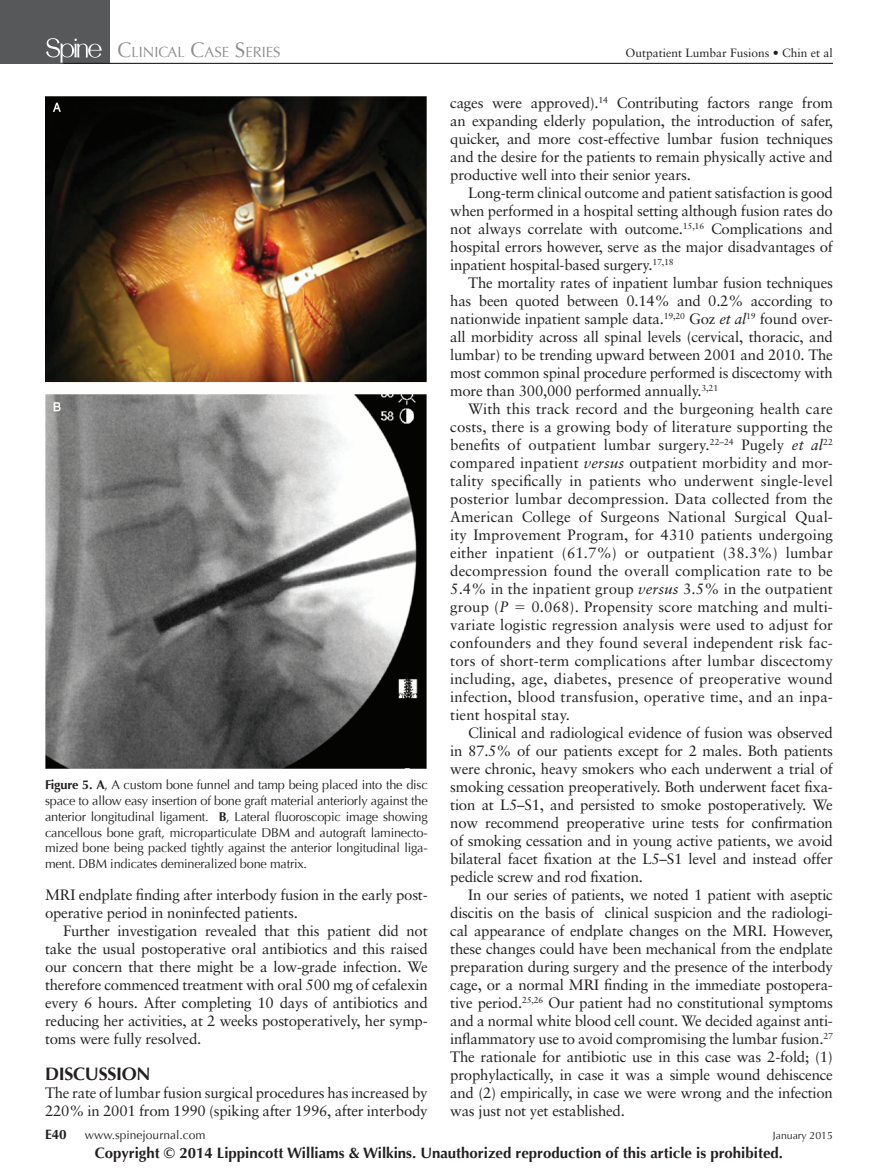
<style>
.page{position:relative;width:878px;height:1175px;background:#fff}
.page>*{position:absolute;margin:0;border:0;box-sizing:border-box;transform-origin:0 0}
.t1{font:700 18px "Optima";letter-spacing:-.015em;color:#231f20}
.t2{font:15px/18px "Sabon";letter-spacing:-.015em;color:#231f20;text-align:justify}
.t3{font:700 15px "Optima";color:#231f20}
.t4{font:14.7px "Optima";color:#8a8c8f}
.t5{font:700 13.5px "Optima";color:#231f20}
.t6{font:12.75px/15.8px "Optima";letter-spacing:-.015em;color:#231f20;text-align:justify}
.t7{font:12px "Sabon";color:#231f20}
.t8{font:12px "Optima";color:#231f20}
.t9{font:10.5px "Optima";color:#231f20}
.s1{font-size:21px}
.s2{font-style:italic}
.s3{font-weight:700}
</style>
<div class="page">
<div style="left:0;top:0;width:110px;height:64px;background:#57585a"></div>
<img style="left:46px;top:38px;width:57px;height:25px">
<hr style="left:63px;top:63px;width:769px;height:1px;background:#231f20">
<hr style="left:877px;top:0;width:1px;height:64px;background:#57585a">
<img style="left:45px;top:96px;width:382px;height:672px">
<p class="t4" style="left:117px;top:43px;width:165px"><span class="s1">C</span>LINICAL <span class="s1">C</span>ASE <span class="s1">S</span>ERIES</p>
<p class="t7" style="left:625px;top:47px;width:209px">Outpatient Lumbar Fusions • Chin et al</p>
<p class="t2" style="left:450px;top:95px;width:384px">cages were approved). <sup>14</sup> Contributing factors range from an expanding elderly population, the introduction of safer, quicker, and more cost-effective lumbar fusion techniques and the desire for the patients to remain physically active and productive well into their senior years.</p>
<p class="t2" style="left:450px;top:185px;width:384px;text-indent:18px">Long-term clinical outcome and patient satisfaction is good when performed in a hospital setting although fusion rates do not always correlate with outcome. <sup>15,16</sup> Complications and hospital errors however, serve as the major disadvantages of inpatient hospital-based surgery. <sup>17,18</sup></p>
<p class="t2" style="left:450px;top:275px;width:384px;text-indent:18px">The mortality rates of inpatient lumbar fusion techniques has been quoted between 0.14% and 0.2% according to nationwide inpatient sample data. <sup>19,20</sup> Goz <span class="s2">et al</span><sup>19</sup> found over&shy;all morbidity across all spinal levels (cervical, thoracic, and lumbar) to be trending upward between 2001 and 2010. The most common spinal procedure performed is discectomy with more than 300,000 performed annually. <sup>3,21</sup></p>
<p class="t2" style="left:450px;top:401px;width:384px;text-indent:18px">With this track record and the burgeoning health care costs, there is a growing body of literature supporting the benefits of outpatient lumbar surgery. <sup>22–24</sup> Pugely <span class="s2">et al</span><sup>22 </sup>compared inpatient <span class="s2">versus</span> outpatient morbidity and mor&shy;tality specifically in patients who underwent single-level posterior lumbar decompression. Data collected from the American College of Surgeons National Surgical Qual&shy;ity Improvement Program, for 4310 patients undergoing either inpatient (61.7%) or outpatient (38.3%) lumbar decompression found the overall complication rate to be 5.4% in the inpatient group <span class="s2">versus</span> 3.5% in the outpatient group ( <span class="s2">P</span></p>
<p class="t2" style="left:450px;top:599px;width:384px;text-indent:81px">0.068). Propensity score matching and multi&shy;variate logistic regression analysis were used to adjust for confounders and they found several independent risk fac&shy;tors of short-term complications after lumbar discectomy including, age, diabetes, presence of preoperative wound infection, blood transfusion, operative time, and an inpa&shy;tient hospital stay.</p>
<p class="t2" style="left:450px;top:725px;width:384px;text-indent:18px">Clinical and radiological evidence of fusion was observed in 87.5% of our patients except for 2 males. Both patients were chronic, heavy smokers who each underwent a trial of smoking cessation preoperatively. Both underwent facet fixa&shy;tion at L5–S1, and persisted to smoke postoperatively. We now recommend preoperative urine tests for confirmation of smoking cessation and in young active patients, we avoid bilateral facet fixation at the L5–S1 level and instead offer pedicle screw and rod fixation.</p>
<p class="t2" style="left:450px;top:887px;width:384px;text-indent:18px">In our series of patients, we noted 1 patient with aseptic discitis on the basis of clinical suspicion and the radiologi&shy;cal appearance of endplate changes on the MRI. However, these changes could have been mechanical from the endplate preparation during surgery and the presence of the interbody cage, or a normal MRI finding in the immediate postopera&shy;tive period. <sup>25,26</sup> Our patient had no constitutional symptoms and a normal white blood cell count. We decided against anti&shy;inflammatory use to avoid compromising the lumbar fusion. <sup>27<br></sup>The rationale for antibiotic use in this case was 2-fold; (1) prophylactically, in case it was a simple wound dehiscence and (2) empirically, in case we were wrong and the infection was just not yet established.</p>
<p class="t3" style="left:95px;top:1144px;width:689px">Copyright © 2014 Lippincott Williams &amp; Wilkins. Unauthorized reproduction of this article is prohibited.</p>
<p class="t6" style="left:45px;top:777px;width:384px"><span class="s3">Figure 5. A</span> , A custom bone funnel and tamp being placed into the disc space to allow easy insertion of bone graft material anteriorly against the anterior longitudinal ligament. <span class="s3">B</span> , Lateral fluoroscopic image showing cancellous bone graft, microparticulate DBM and autograft laminecto&shy;mized bone being packed tightly against the anterior longitudinal liga&shy;ment. DBM indicates demineralized bone matrix.</p>
<p class="t2" style="left:45px;top:887px;width:384px">MRI endplate finding after interbody fusion in the early post&shy;operative period in noninfected patients.</p>
<p class="t2" style="left:45px;top:923px;width:384px;text-indent:18px">Further investigation revealed that this patient did not take the usual postoperative oral antibiotics and this raised our concern that there might be a low-grade infection. We therefore commenced treatment with oral 500 mg of cefalexin every 6 hours. After completing 10 days of antibiotics and reducing her activities, at 2 weeks postoperatively, her symp&shy;toms were fully resolved.</p>
<p class="t1" style="left:45px;top:1063px;width:107px">DISCUSSION</p>
<p class="t2" style="left:45px;top:1085px;width:384px">The rate of lumbar fusion surgical procedures has increased by<br>220% in 2001 from 1990 (spiking after 1996, after interbody</p>
<p class="t5" style="left:45px;top:1126px;width:23px">E40</p>
<p class="t8" style="left:85px;top:1127px;width:122px">www.spinejournal.com</p>
<p class="t9" style="left:773px;top:1129px;width:61px">January 2015</p>
</div>
